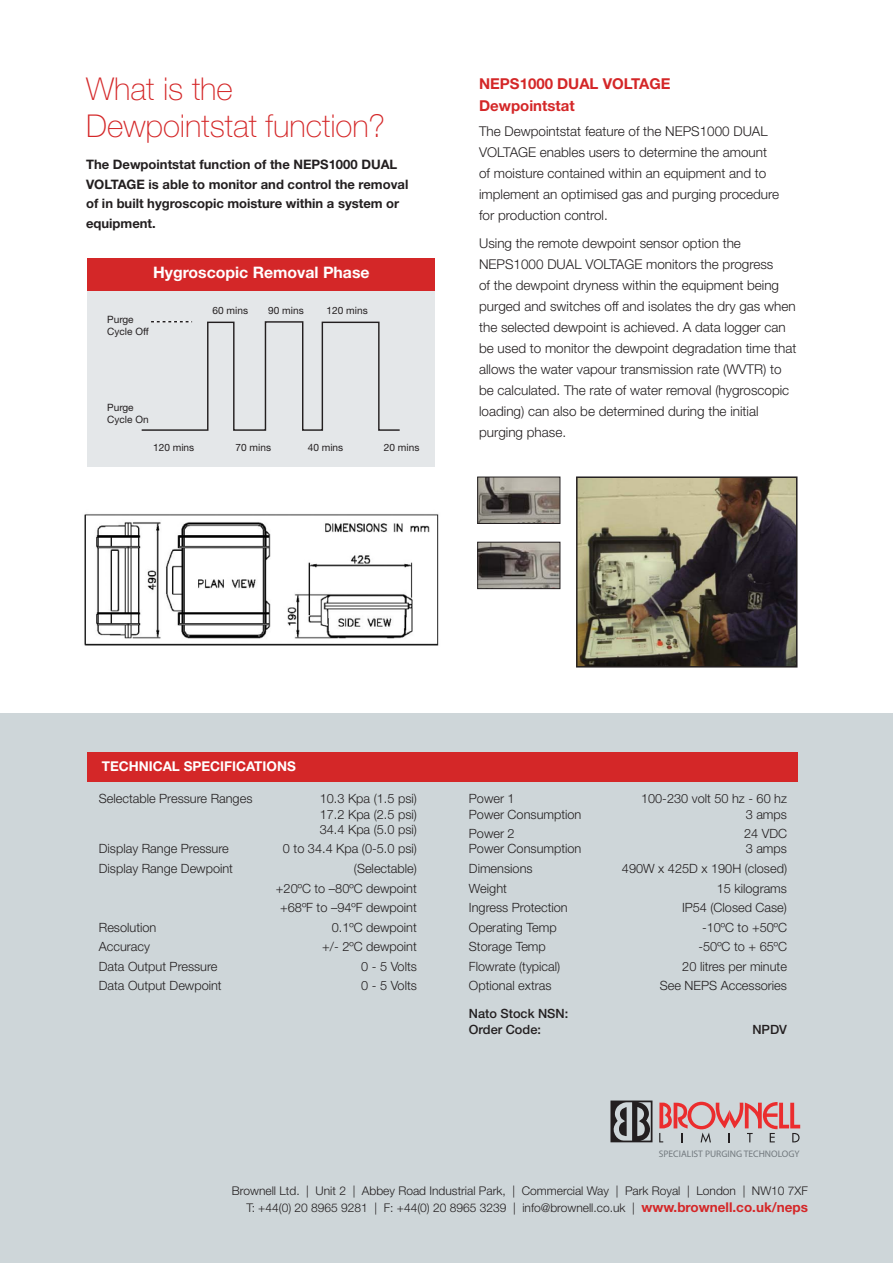
<style>
.page{position:relative;width:893px;height:1263px;background:#fff}
.page>*{position:absolute;margin:0;border:0;box-sizing:border-box;transform-origin:0 0}
.t1{font:100 31.5px/37.5px "Helvetica Neue";color:#d42728}
.t2{font:700 15.9px "Helvetica Neue";color:#fff}
.t3{font:700 15px/22.2px "Helvetica Neue";color:#d42728}
.t4{font:300 13.5px/21px "Helvetica Neue";color:#231f20}
.t5{font:700 13.5px "Helvetica Neue";color:#fff}
.t6{font:700 13.05px/19.5px "Helvetica Neue";color:#231f20}
.t7{font:300 12.75px/15.3px "Helvetica Neue";color:#231f20;text-align:justify}
.t8{font:500 12.75px/15.3px "Helvetica Neue";color:#231f20}
.t9{font:300 12px/16.5px "Helvetica Neue";color:#231f20;text-align:right}
.t10{font:10.05px/12.1px "Helvetica Neue";color:#231f20}
.t11{font:9.45px "Myriad Pro";color:#737a7f}
.s1{font-weight:700;font-size:13.5px;color:#d42728}
</style>
<div class="page">
<div style="left:0;top:714px;width:892px;height:549px;background:#ced6d9"></div>
<div style="left:87px;top:752px;width:710px;height:30px;background:#d42728"></div>
<div style="left:87px;top:258px;width:347px;height:209px;background:#e4e7e9"></div>
<svg style="left:141px;top:321px;width:259px;height:110px"></svg>
<div style="left:87px;top:258px;width:347px;height:32px;background:#d42728"></div>
<img style="left:84px;top:514px;width:355px;height:132px">
<svg style="left:610px;top:1101px;width:190px;height:42px"></svg>
<img style="left:479px;top:479px;width:79px;height:43px">
<div style="left:477px;top:477px;width:83px;height:47px;border:1px solid #231f20"></div>
<img style="left:579px;top:479px;width:215px;height:186px">
<div style="left:576px;top:476px;width:221px;height:192px;border:2px solid #231f20"></div>
<img style="left:479px;top:544px;width:79px;height:43px">
<div style="left:477px;top:542px;width:83px;height:47px;border:1px solid #231f20"></div>
<h1 class="t1" style="left:86px;top:73px;width:301px">What is the<br>Dewpointstat function?</h1>
<p class="t6" style="left:86px;top:156px;width:324px">The Dewpointstat function of the NEPS1000 DUAL VOLTAGE is able to monitor and control the removal of in built hygroscopic moisture within a system or equipment.</p>
<p class="t2" style="left:153px;top:266px;width:218px">Hygroscopic Removal Phase</p>
<p class="t10" style="left:107px;top:314px;width:43px">Purge<br>Cycle Off</p>
<p class="t10" style="left:107px;top:402px;width:43px">Purge<br>Cycle On</p>
<p class="t10" style="left:213px;top:305px;width:37px">60 mins</p>
<p class="t10" style="left:327px;top:305px;width:43px">120 mins</p>
<p class="t10" style="left:268px;top:305px;width:37px">90 mins</p>
<p class="t10" style="left:153px;top:442px;width:43px">120 mins</p>
<p class="t10" style="left:236px;top:442px;width:37px">70 mins</p>
<p class="t10" style="left:308px;top:442px;width:37px">40 mins</p>
<p class="t10" style="left:384px;top:442px;width:37px">20 mins</p>
<p class="t3" style="left:479px;top:74px;width:193px">NEPS1000 DUAL VOLTAGE<br>Dewpointstat</p>
<p class="t4" style="left:479px;top:122px;width:301px">The Dewpointstat feature of the NEPS1000 DUAL VOLTAGE enables users to determine the amount of moisture contained within an equipment and to implement an optimised gas and purging procedure for production control.</p>
<p class="t4" style="left:479px;top:234px;width:319px">Using the remote dewpoint sensor option the NEPS1000 DUAL VOLTAGE monitors the progress<br>of the dewpoint dryness within the equipment being purged and switches off and isolates the dry gas when the selected dewpoint is achieved. A data logger can be used to monitor the dewpoint degradation time that allows the water vapour transmission rate (WVTR) to be calculated. The rate of water removal (hygroscopic loading) can also be determined during the initial purging phase.</p>
<p class="t5" style="left:102px;top:761px;width:195px">TECHNICAL SPECIFICATIONS</p>
<p class="t7" style="left:99px;top:792px;width:155px">Selectable Pressure Ranges</p>
<p class="t7" style="left:320px;top:792px;width:99px">10.3 Kpa (1.5 psi)<br>17.2 Kpa (2.5 psi)<br>34.4 Kpa (5.0 psi)</p>
<p class="t7" style="left:99px;top:843px;width:131px">Display Range Pressure</p>
<p class="t7" style="left:283px;top:843px;width:135px">0 to 34.4 Kpa (0-5.0 psi)</p>
<p class="t7" style="left:99px;top:862px;width:136px">Display Range Dewpoint</p>
<p class="t7" style="left:276px;top:860px;width:142px;line-height:19.5px;text-align:right">(Selectable)<br>+20ºC to –80ºC dewpoint +68ºF to –94ºF dewpoint</p>
<p class="t7" style="left:99px;top:921px;width:59px">Resolution</p>
<p class="t7" style="left:332px;top:921px;width:87px">0.1ºC dewpoint</p>
<p class="t7" style="left:99px;top:940px;width:53px">Accuracy</p>
<p class="t7" style="left:322px;top:940px;width:96px">+/- 2ºC dewpoint</p>
<p class="t7" style="left:99px;top:960px;width:120px">Data Output Pressure</p>
<p class="t7" style="left:361px;top:960px;width:57px">0 - 5 Volts</p>
<p class="t7" style="left:99px;top:979px;width:124px">Data Output Dewpoint</p>
<p class="t7" style="left:361px;top:979px;width:57px">0 - 5 Volts</p>
<p class="t7" style="left:469px;top:792px;width:47px">Power 1</p>
<p class="t7" style="left:641px;top:792px;width:147px">100-230 volt 50 hz - 60 hz</p>
<p class="t7" style="left:469px;top:808px;width:114px">Power Consumption</p>
<p class="t7" style="left:746px;top:808px;width:43px">3 amps</p>
<p class="t7" style="left:469px;top:827px;width:47px">Power 2</p>
<p class="t7" style="left:744px;top:827px;width:44px">24 VDC</p>
<p class="t7" style="left:469px;top:843px;width:114px">Power Consumption</p>
<p class="t7" style="left:746px;top:843px;width:43px">3 amps</p>
<p class="t7" style="left:469px;top:862px;width:65px">Dimensions</p>
<p class="t7" style="left:622px;top:862px;width:167px">490W x 425D x 190H (closed)</p>
<p class="t7" style="left:469px;top:882px;width:39px">Weight</p>
<p class="t7" style="left:717px;top:882px;width:72px">15 kilograms</p>
<p class="t7" style="left:469px;top:901px;width:100px">Ingress Protection</p>
<p class="t7" style="left:682px;top:901px;width:106px">IP54 (Closed Case)</p>
<p class="t7" style="left:469px;top:921px;width:89px">Operating Temp</p>
<p class="t7" style="left:702px;top:921px;width:87px">-10ºC to +50ºC</p>
<p class="t7" style="left:469px;top:940px;width:78px">Storage Temp</p>
<p class="t7" style="left:698px;top:940px;width:90px">-50ºC to + 65ºC</p>
<p class="t7" style="left:469px;top:960px;width:93px">Flowrate (typical)</p>
<p class="t7" style="left:682px;top:960px;width:106px">20 litres per minute</p>
<p class="t7" style="left:469px;top:979px;width:84px">Optional extras</p>
<p class="t7" style="left:660px;top:979px;width:129px">See NEPS Accessories</p>
<p class="t8" style="left:469px;top:1007px;width:101px">Nato Stock NSN:<br>Order Code:</p>
<p class="t8" style="left:752px;top:1023px;width:36px">NPDV</p>
<p class="t11" style="left:659px;top:1148px;width:142px">SPECIALIST PURGING TECHNOLOGY</p>
<p class="t9" style="left:232px;top:1184px;width:577px">Brownell Ltd. | Unit 2 | Abbey Road Industrial Park, | Commercial Way | Park Royal | London | NW10 7XF<br>T: +44(0) 20 8965 9281 | F: +44(0) 20 8965 3239 | info@brownell.co.uk | <span class="s1">www.brownell.co.uk/neps</span></p>
</div>
